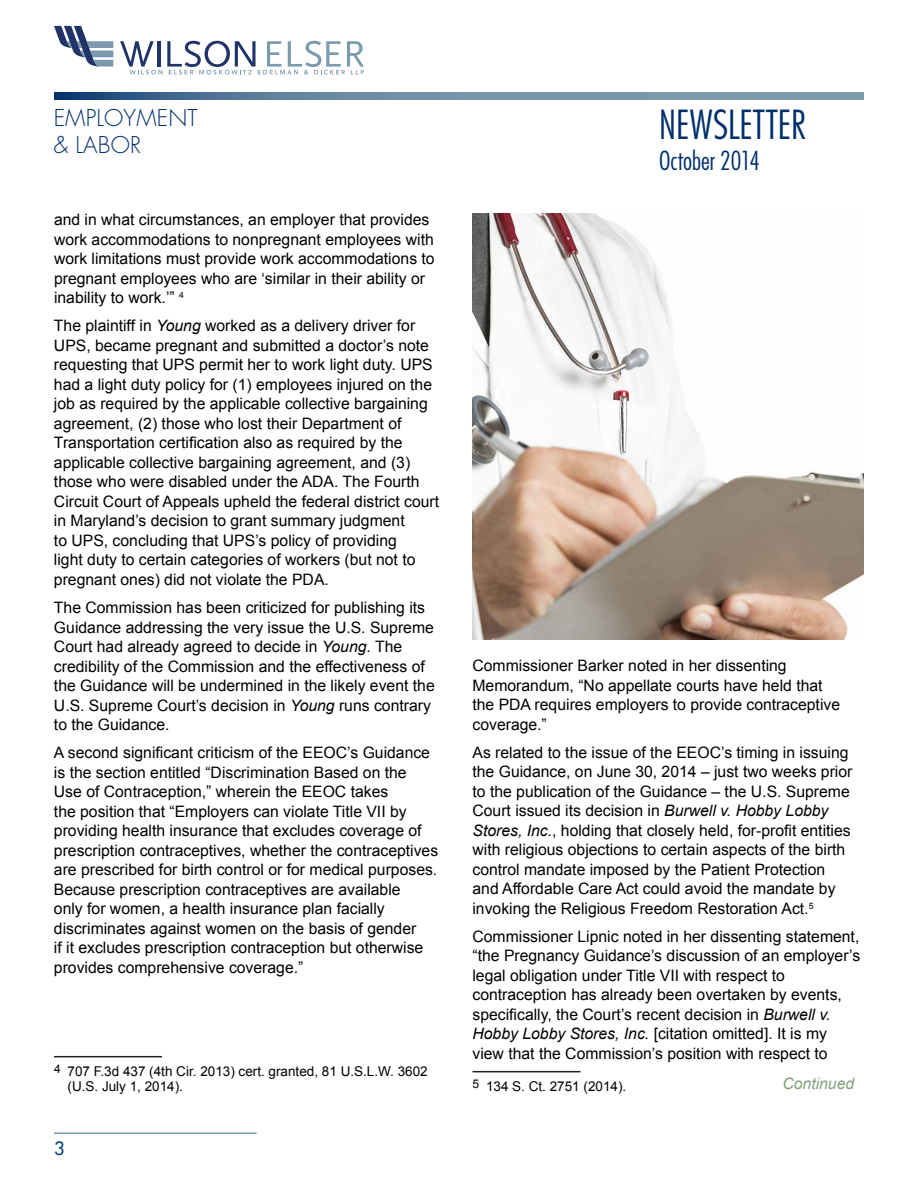
<style>
.page{position:relative;width:918px;height:1188px;background:#fff}
.page>*{position:absolute;margin:0;border:0;box-sizing:border-box;transform-origin:0 0}
.t1{font:300 condensed 39px "Futura Std";color:#002f6c}
.t2{font:300 condensed 25.5px "Futura Std";color:#002f6c}
.t3{font:300 22.5px/27px "Futura Std";letter-spacing:.01em;color:#002f6c}
.t4{font:500 18px "Futura Std";color:#003e7e}
.t5{font:15.75px/19.5px "Arial";color:#000}
.t6{font:italic 15.75px "Arial";color:#83a27a}
.t7{font:13.5px/15px "Arial";color:#000}
.s1{font-style:italic}
</style>
<div class="page">
<svg style="left:120px;top:41px;width:244px;height:34px"></svg>
<svg style="left:54px;top:26px;width:59px;height:41px"></svg>
<hr style="left:54px;top:1132px;width:203px;height:2px;background:#7a99ac">
<svg style="left:54px;top:93px;width:810px;height:7px;background:#6485a0"></svg>
<hr style="left:54px;top:1056px;width:108px;height:1px;background:#231f20">
<hr style="left:472px;top:1071px;width:108px;height:1px;background:#231f20">
<img style="left:472px;top:214px;width:392px;height:425px">
<h3 class="t3" style="left:54px;top:105px;width:146px">EMPLOYMENT &amp; LABOR</h3>
<h1 class="t1" style="left:659px;top:101px;width:148px">NEWSLETTER</h1>
<h2 class="t2" style="left:659px;top:145px;width:102px">October 2014</h2>
<p class="t5" style="left:54px;top:210px;width:382px">and in what circumstances, an employer that provides work accommodations to nonpregnant employees with work limitations must provide work accommodations to pregnant employees who are ‘similar in their ability or inability to work.’” <sup>4</sup></p>
<p class="t5" style="left:54px;top:316px;width:387px">The plaintiff in <span class="s1">Young</span> worked as a delivery driver for UPS, became pregnant and submitted a doctor’s note requesting that UPS permit her to work light duty. UPS had a light duty policy for (1) employees injured on the job as required by the applicable collective bargaining agreement, (2) those who lost their Department of Transportation certification also as required by the applicable collective bargaining agreement, and (3) those who were disabled under the ADA. The Fourth Circuit Court of Appeals upheld the federal district court in Maryland’s decision to grant summary judgment<br>to UPS, concluding that UPS’s policy of providing<br>light duty to certain categories of workers (but not to pregnant ones) did not violate the PDA.</p>
<p class="t5" style="left:54px;top:598px;width:382px">The Commission has been criticized for publishing its Guidance addressing the very issue the U.S. Supreme Court had already agreed to decide in <span class="s1">Young</span>. The credibility of the Commission and the effectiveness of the Guidance will be undermined in the likely event the U.S. Supreme Court’s decision in <span class="s1">Young</span> runs contrary to the Guidance.</p>
<p class="t5" style="left:54px;top:743px;width:386px">A second significant criticism of the EEOC’s Guidance is the section entitled “Discrimination Based on the Use of Contraception,” wherein the EEOC takes<br>the position that “Employers can violate Title VII by providing health insurance that excludes coverage of prescription contraceptives, whether the contraceptives are prescribed for birth control or for medical purposes.<br>Because prescription contraceptives are available<br>only for women, a health insurance plan facially discriminates against women on the basis of gender<br>if it excludes prescription contraception but otherwise provides comprehensive coverage.”</p>
<p class="t7" style="left:68px;top:1064px;width:362px;text-indent:-14px"><sup>4</sup> 707 F.3d 437 (4th Cir. 2013) cert. granted, 81 U.S.L.W. 3602 (U.S. July 1, 2014).</p>
<p class="t4" style="left:54px;top:1137px;width:12px">3</p>
<p class="t5" style="left:472px;top:656px;width:369px">Commissioner Barker noted in her dissenting Memorandum, “No appellate courts have held that the PDA requires employers to provide contraceptive coverage.”</p>
<p class="t5" style="left:472px;top:743px;width:381px">As related to the issue of the EEOC’s timing in issuing the Guidance, on June 30, 2014 – just two weeks prior to the publication of the Guidance – the U.S. Supreme Court issued its decision in <span class="s1">Burwell v. Hobby Lobby Stores, Inc.</span>, holding that closely held, for-profit entities with religious objections to certain aspects of the birth control mandate imposed by the Patient Protection and Affordable Care Act could avoid the mandate by invoking the Religious Freedom Restoration Act.<sup>5</sup></p>
<p class="t5" style="left:473px;top:927px;width:389px">Commissioner Lipnic noted in her dissenting statement, “the Pregnancy Guidance’s discussion of an employer’s legal obligation under Title VII with respect to contraception has already been overtaken by events, specifically, the Court’s recent decision in <span class="s1">Burwell v.<br>Hobby Lobby Stores, Inc.</span> [citation omitted]. It is my view that the Commission’s position with respect to</p>
<p class="t7" style="left:472px;top:1079px;width:155px"><sup>5</sup> 134 S. Ct. 2751 (2014).</p>
<p class="t6" style="left:782px;top:1074px;width:73px">Continued</p>
</div>
